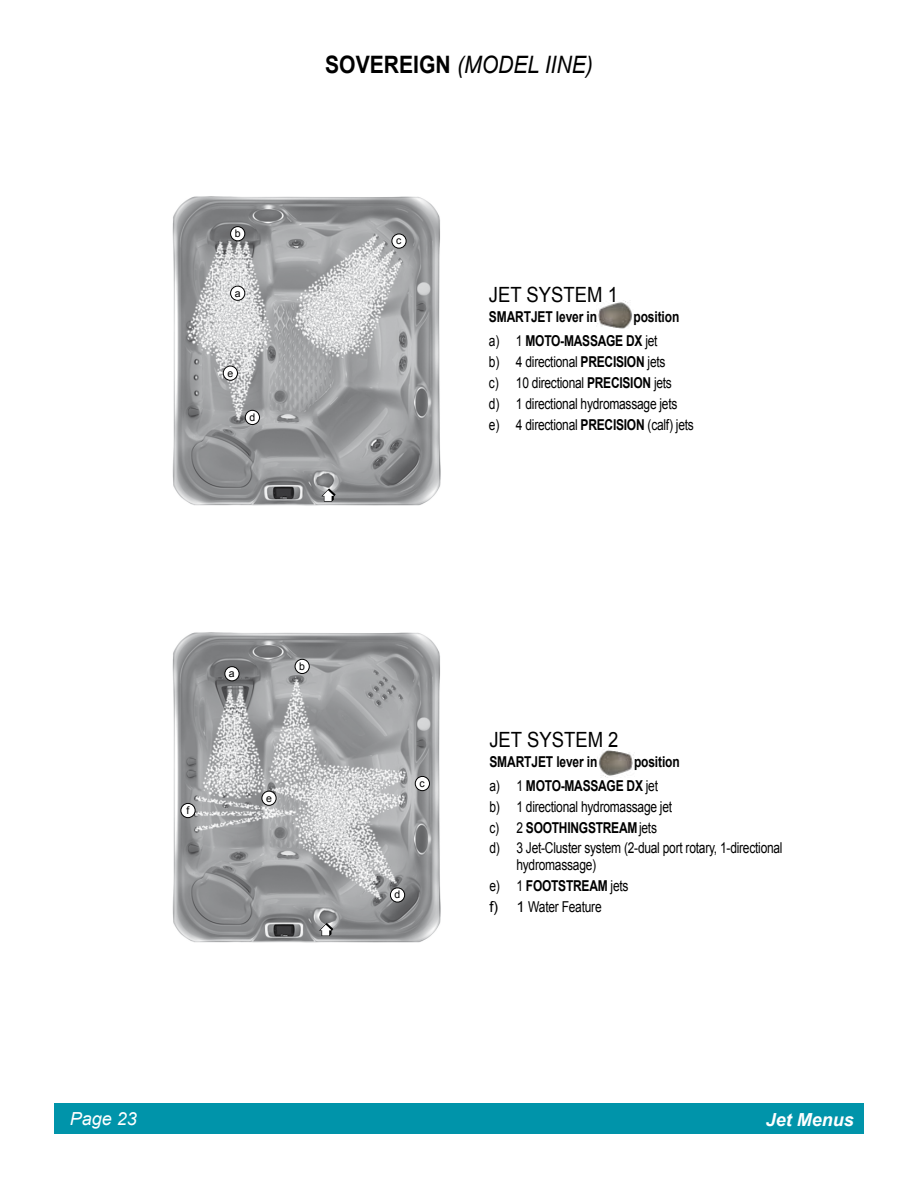
<style>
.page{position:relative;width:918px;height:1188px;background:#fff}
.page>*{position:absolute;margin:0;border:0;box-sizing:border-box;transform-origin:0 0}
.t1{font:italic 24px "Arial";color:#000;scale:.88 1}
.t2{font:21px "Arial";color:#000;scale:.88 1}
.t3{font:italic 700 18px "Arial";color:#fff}
.t4{font:italic 18px "Arial";color:#fff}
.t5{font:15px/20.9px "Arial";letter-spacing:-.02em;color:#000;scale:.8 1}
.t6{font:700 15px/23.9px "Arial";letter-spacing:-.01em;color:#000;scale:.8 1}
.t7{font:10.5px "Arial";color:#000}
.s1{font-weight:700;font-style:normal}
.s2{font-weight:400}
.s3{font-weight:700}
</style>
<div class="page">
<div style="left:54px;top:1103px;width:810px;height:31px;background:#0094aa"></div>
<img style="left:597px;top:750px;width:37px;height:28px">
<img style="left:597px;top:301px;width:37px;height:28px">
<img style="left:172px;top:632px;width:269px;height:311px">
<svg style="left:319px;top:923px;width:14px;height:13px"></svg>
<img style="left:172px;top:196px;width:269px;height:310px">
<svg style="left:321px;top:488px;width:15px;height:14px"></svg>
<div style="left:225px;top:667px;width:14px;height:14px;background:#fff;border-radius:50%"></div>
<div style="left:225px;top:666px;width:14px;height:15px;border:1px solid #000;border-radius:50%"></div>
<div style="left:295px;top:659px;width:14px;height:15px;background:#fff;border-radius:50%"></div>
<div style="left:295px;top:659px;width:15px;height:15px;border:1px solid #000;border-radius:50%"></div>
<div style="left:415px;top:776px;width:14px;height:15px;background:#fff;border-radius:50%"></div>
<div style="left:415px;top:776px;width:15px;height:15px;border:1px solid #000;border-radius:50%"></div>
<div style="left:390px;top:888px;width:15px;height:14px;background:#fff;border-radius:50%"></div>
<div style="left:390px;top:888px;width:15px;height:14px;border:1px solid #000;border-radius:50%"></div>
<div style="left:262px;top:791px;width:14px;height:14px;background:#fff;border-radius:50%"></div>
<div style="left:262px;top:791px;width:14px;height:15px;border:1px solid #000;border-radius:50%"></div>
<div style="left:231px;top:286px;width:14px;height:14px;background:#fff;border-radius:50%"></div>
<div style="left:230px;top:286px;width:15px;height:15px;border:1px solid #000;border-radius:50%"></div>
<div style="left:231px;top:227px;width:14px;height:14px;background:#fff;border-radius:50%"></div>
<div style="left:230px;top:226px;width:15px;height:15px;border:1px solid #000;border-radius:50%"></div>
<div style="left:392px;top:234px;width:14px;height:14px;background:#fff;border-radius:50%"></div>
<div style="left:392px;top:234px;width:14px;height:14px;border:1px solid #000;border-radius:50%"></div>
<div style="left:245px;top:410px;width:15px;height:15px;background:#fff;border-radius:50%"></div>
<div style="left:245px;top:410px;width:15px;height:15px;border:1px solid #000;border-radius:50%"></div>
<div style="left:223px;top:366px;width:14px;height:14px;background:#fff;border-radius:50%"></div>
<div style="left:223px;top:366px;width:15px;height:14px;border:1px solid #000;border-radius:50%"></div>
<div style="left:181px;top:803px;width:14px;height:15px;background:#fff;border-radius:50%"></div>
<div style="left:181px;top:803px;width:14px;height:15px;border:1px solid #000;border-radius:50%"></div>
<p class="t7" style="left:235px;top:227px;width:7px">b</p>
<p class="t7" style="left:235px;top:286px;width:7px">a</p>
<p class="t7" style="left:227px;top:366px;width:7px">e</p>
<p class="t7" style="left:249px;top:410px;width:7px">d</p>
<h1 class="t1" style="left:325px;top:49px;width:306px"><span class="s1">SOVEREIGN</span> (MODEL IINE)</h1>
<p class="t7" style="left:396px;top:234px;width:7px">c</p>
<h2 class="t2" style="left:489px;top:281px;width:148px">JET SYSTEM 1</h2>
<p class="t6" style="left:489px;top:306px;width:137px">SMARTJET lever in</p>
<p class="t6" style="left:489px;top:306px;width:240px;text-indent:145px">position <span class="s2">a) 1</span> MOTO-MASSAGE DX <span class="s2">jet</span></p>
<p class="t5" style="left:489px;top:352px;width:258px">b) 4 directional <span class="s3">PRECISION</span> jets<br>c) 10 directional <span class="s3">PRECISION</span> jets<br>d) 1 directional hydromassage jets<br>e) 4 directional <span class="s3">PRECISION</span> (calf) jets</p>
<p class="t7" style="left:229px;top:667px;width:7px">a</p>
<p class="t7" style="left:299px;top:659px;width:7px">b</p>
<p class="t7" style="left:186px;top:803px;width:4px">f</p>
<p class="t7" style="left:266px;top:791px;width:7px">e</p>
<p class="t7" style="left:420px;top:776px;width:7px">c</p>
<p class="t7" style="left:395px;top:888px;width:7px">d</p>
<h2 class="t2" style="left:489px;top:726px;width:148px">JET SYSTEM 2</h2>
<p class="t6" style="left:489px;top:750px;width:137px">SMARTJET lever in</p>
<p class="t6" style="left:489px;top:750px;width:240px;text-indent:145px">position <span class="s2">a) 1</span> MOTO-MASSAGE DX <span class="s2">jet</span></p>
<p class="t5" style="left:489px;top:796px;width:368px">b) 1 directional hydromassage jet<br>c) 2 <span class="s3">SOOTHINGSTREAM</span>jets<br>d) 3 Jet-Cluster system (2‑dual port rotary, 1‑directional</p>
<p class="t5" style="left:489px;top:854px;width:175px;text-indent:27px">hydromassage)<br>e) 1 <span class="s3">FOOTSTREAM</span> jets f) 1 Water Feature</p>
<p class="t4" style="left:70px;top:1107px;width:69px">Page 23</p>
<p class="t3" style="left:766px;top:1108px;width:90px">Jet Menus</p>
</div>
